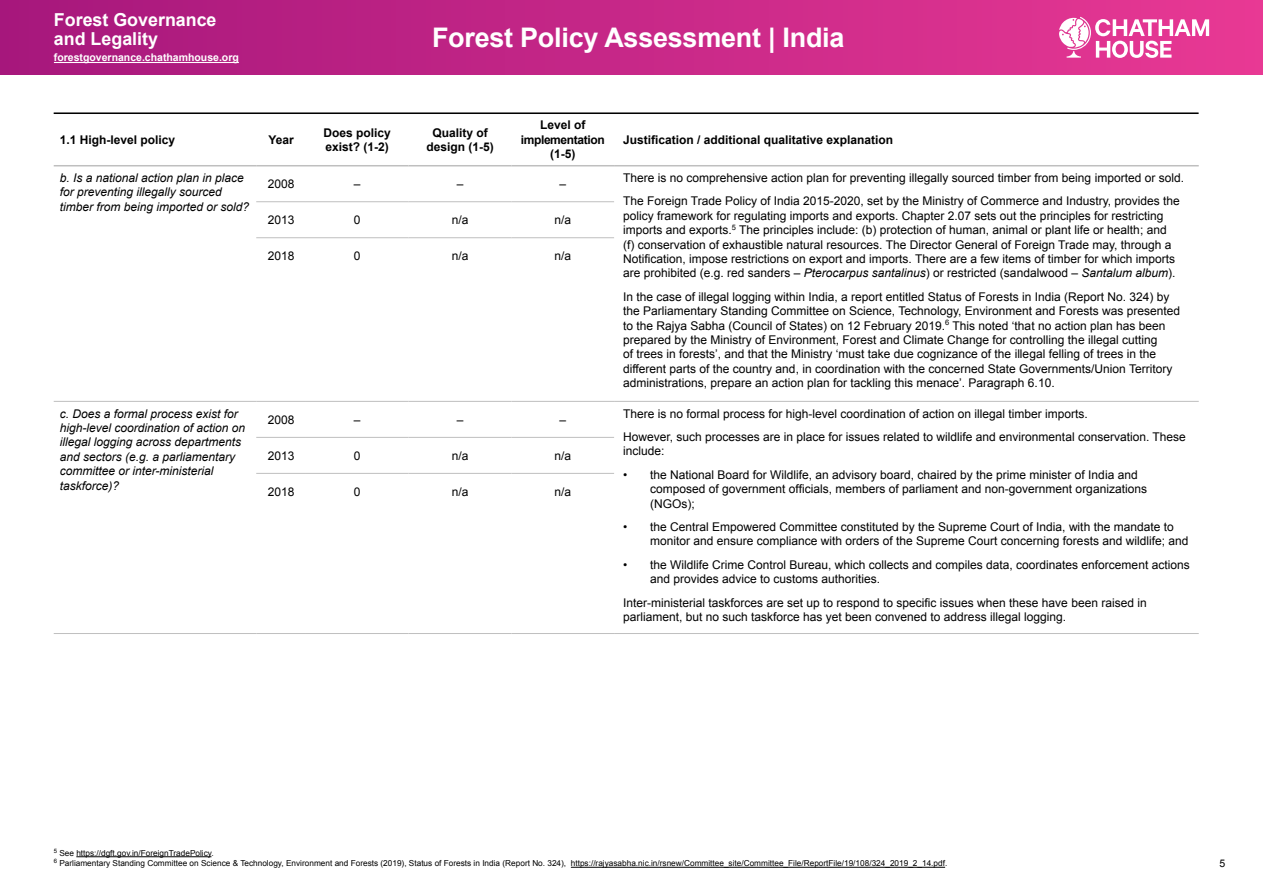
<style>
.page{position:relative;width:1263px;height:893px;background:#fff}
.page>*{position:absolute;margin:0;border:0;box-sizing:border-box;transform-origin:0 0}
.t1{font:700 27px "Arial";letter-spacing:-.01em;color:#fff}
.t2{font:700 17.85px/19.2px "Arial";color:#fff}
.t3{font:12px/14.4px "Arial";color:#000}
.t4{font:italic 12px/14.4px "Arial";color:#000}
.t5{font:700 12px/14.4px "Arial";color:#000}
.t6{font:700 12px/14.4px "Arial";letter-spacing:-.03em;color:#000;text-align:center}
.t7{font:700 10.5px "Arial";color:#fff}
.t8{font:10.5px "Arial";color:#000}
.t9{font:8.25px/10.5px "Arial";color:#000}
.s1{font-style:italic}
</style>
<div class="page">
<div style="left:0;top:0;width:1263px;height:75px;background:linear-gradient(to right,#a6177c,#e83994)"></div>
<hr style="left:54px;top:62px;width:185px;height:1px;background:#fff">
<svg style="left:1059px;top:17px;width:150px;height:41px"></svg>
<hr style="left:256px;top:201px;width:50px;height:1px;background:#bfbfbf">
<hr style="left:306px;top:201px;width:103px;height:1px;background:#bfbfbf">
<hr style="left:409px;top:201px;width:102px;height:1px;background:#bfbfbf">
<hr style="left:511px;top:201px;width:103px;height:1px;background:#bfbfbf">
<hr style="left:256px;top:237px;width:50px;height:1px;background:#bfbfbf">
<hr style="left:306px;top:237px;width:103px;height:1px;background:#bfbfbf">
<hr style="left:409px;top:237px;width:102px;height:1px;background:#bfbfbf">
<hr style="left:511px;top:237px;width:103px;height:1px;background:#bfbfbf">
<hr style="left:54px;top:401px;width:202px;height:1px;background:#bfbfbf">
<hr style="left:256px;top:401px;width:50px;height:1px;background:#bfbfbf">
<hr style="left:306px;top:401px;width:103px;height:1px;background:#bfbfbf">
<hr style="left:409px;top:401px;width:102px;height:1px;background:#bfbfbf">
<hr style="left:511px;top:401px;width:103px;height:1px;background:#bfbfbf">
<hr style="left:614px;top:401px;width:585px;height:1px;background:#bfbfbf">
<hr style="left:256px;top:437px;width:50px;height:1px;background:#bfbfbf">
<hr style="left:306px;top:437px;width:103px;height:1px;background:#bfbfbf">
<hr style="left:409px;top:437px;width:102px;height:1px;background:#bfbfbf">
<hr style="left:511px;top:437px;width:103px;height:1px;background:#bfbfbf">
<hr style="left:256px;top:473px;width:50px;height:1px;background:#bfbfbf">
<hr style="left:306px;top:473px;width:103px;height:1px;background:#bfbfbf">
<hr style="left:409px;top:473px;width:102px;height:1px;background:#bfbfbf">
<hr style="left:511px;top:473px;width:103px;height:1px;background:#bfbfbf">
<hr style="left:54px;top:165px;width:202px;height:1px;background:#bfbfbf">
<hr style="left:256px;top:165px;width:50px;height:1px;background:#bfbfbf">
<hr style="left:306px;top:165px;width:103px;height:1px;background:#bfbfbf">
<hr style="left:409px;top:165px;width:102px;height:1px;background:#bfbfbf">
<hr style="left:511px;top:165px;width:103px;height:1px;background:#bfbfbf">
<hr style="left:614px;top:165px;width:585px;height:1px;background:#bfbfbf">
<hr style="left:54px;top:633px;width:202px;height:1px;background:#bfbfbf">
<hr style="left:256px;top:633px;width:50px;height:1px;background:#bfbfbf">
<hr style="left:306px;top:633px;width:103px;height:1px;background:#bfbfbf">
<hr style="left:409px;top:633px;width:102px;height:1px;background:#bfbfbf">
<hr style="left:511px;top:633px;width:103px;height:1px;background:#bfbfbf">
<hr style="left:614px;top:633px;width:585px;height:1px;background:#bfbfbf">
<hr style="left:614px;top:113px;width:585px;height:1px;background:#bfbfbf">
<hr style="left:54px;top:113px;width:1144px;height:1px;background:#000">
<hr style="left:76px;top:856px;width:135px;height:1px;background:#000">
<hr style="left:571px;top:867px;width:374px;height:1px;background:#000">
<h2 class="t2" style="left:54px;top:10px;width:164px">Forest Governance and Legality</h2>
<p class="t7" style="left:54px;top:51px;width:186px">forestgovernance.chathamhouse.org</p>
<h1 class="t1" style="left:432px;top:20px;width:414px">Forest Policy Assessment | India</h1>
<p class="t5" style="left:60px;top:133px;width:117px">1.1 High-level policy</p>
<p class="t5" style="left:268px;top:133px;width:27px">Year</p>
<p class="t5" style="left:324px;top:126px;width:69px">Does policy exist? (1-2)</p>
<p class="t5" style="left:426px;top:126px;width:69px;text-align:center">Quality of design (1-5)</p>
<p class="t6" style="left:521px;top:118px;width:85px">Level of implementation (1-5)</p>
<p class="t5" style="left:623px;top:133px;width:272px">Justification / additional qualitative explanation</p>
<p class="t4" style="left:60px;top:171px;width:191px">b. Is a national action plan in place for preventing illegally sourced timber from being imported or sold?</p>
<p class="t3" style="left:268px;top:177px;width:28px">2008</p>
<p class="t3" style="left:354px;top:177px;width:8px">–</p>
<p class="t3" style="left:457px;top:177px;width:8px">–</p>
<p class="t3" style="left:559px;top:177px;width:8px">–</p>
<p class="t3" style="left:623px;top:166px;width:562px;line-height:23.4px">There is no comprehensive action plan for preventing illegally sourced timber from being imported or sold.<br>The Foreign Trade Policy of India 2015-2020, set by the Ministry of Commerce and Industry, provides the</p>
<p class="t3" style="left:623px;top:208px;width:554px">policy framework for regulating imports and exports. Chapter 2.07 sets out the principles for restricting imports and exports.<sup>5</sup> The principles include: (b) protection of human, animal or plant life or health; and (f) conservation of exhaustible natural resources. The Director General of Foreign Trade may, through a Notification, impose restrictions on export and imports. There are a few items of timber for which imports are prohibited (e.g. red sanders – <span class="s1">Pterocarpus santalinus</span>) or restricted (sandalwood – <span class="s1">Santalum album</span>).</p>
<p class="t3" style="left:623px;top:289px;width:559px">In the case of illegal logging within India, a report entitled Status of Forests in India (Report No. 324) by the Parliamentary Standing Committee on Science, Technology, Environment and Forests was presented to the Rajya Sabha (Council of States) on 12 February 2019.<sup>6</sup> This noted ‘that no action plan has been prepared by the Ministry of Environment, Forest and Climate Change for controlling the illegal cutting<br>of trees in forests’, and that the Ministry ‘must take due cognizance of the illegal felling of trees in the different parts of the country and, in coordination with the concerned State Governments/Union Territory administrations, prepare an action plan for tackling this menace’. Paragraph 6.10.</p>
<p class="t3" style="left:268px;top:213px;width:28px">2013</p>
<p class="t3" style="left:354px;top:213px;width:8px">0</p>
<p class="t3" style="left:452px;top:213px;width:18px">n/a</p>
<p class="t3" style="left:554px;top:213px;width:18px">n/a</p>
<p class="t3" style="left:268px;top:249px;width:28px">2018</p>
<p class="t3" style="left:354px;top:249px;width:8px">0</p>
<p class="t3" style="left:452px;top:249px;width:18px">n/a</p>
<p class="t3" style="left:554px;top:249px;width:18px">n/a</p>
<p class="t4" style="left:60px;top:406px;width:187px">c. Does a formal process exist for high-level coordination of action on illegal logging across departments and sectors (e.g. a parliamentary committee or inter-ministerial taskforce)?</p>
<p class="t3" style="left:268px;top:412px;width:28px">2008</p>
<p class="t3" style="left:354px;top:412px;width:8px">–</p>
<p class="t3" style="left:457px;top:412px;width:8px">–</p>
<p class="t3" style="left:559px;top:412px;width:8px">–</p>
<p class="t3" style="left:623px;top:402px;width:564px;line-height:23.4px">There is no formal process for high-level coordination of action on illegal timber imports.<br>However, such processes are in place for issues related to wildlife and environmental conservation. These</p>
<p class="t3" style="left:623px;top:444px;width:43px">include:</p>
<p class="t3" style="left:650px;top:467px;width:498px;text-indent:-27px">• the National Board for Wildlife, an advisory board, chaired by the prime minister of India and composed of government officials, members of parliament and non-government organizations (NGOs);</p>
<p class="t3" style="left:650px;top:520px;width:540px;text-indent:-27px">• the Central Empowered Committee constituted by the Supreme Court of India, with the mandate to monitor and ensure compliance with orders of the Supreme Court concerning forests and wildlife; and</p>
<p class="t3" style="left:650px;top:557px;width:541px;text-indent:-27px">• the Wildlife Crime Control Bureau, which collects and compiles data, coordinates enforcement actions and provides advice to customs authorities.</p>
<p class="t3" style="left:623px;top:595px;width:525px">Inter-ministerial taskforces are set up to respond to specific issues when these have been raised in parliament, but no such taskforce has yet been convened to address illegal logging.</p>
<p class="t3" style="left:268px;top:448px;width:28px">2013</p>
<p class="t3" style="left:354px;top:448px;width:8px">0</p>
<p class="t3" style="left:452px;top:448px;width:18px">n/a</p>
<p class="t3" style="left:554px;top:448px;width:18px">n/a</p>
<p class="t3" style="left:268px;top:484px;width:28px">2018</p>
<p class="t3" style="left:354px;top:484px;width:8px">0</p>
<p class="t3" style="left:452px;top:484px;width:18px">n/a</p>
<p class="t3" style="left:554px;top:484px;width:18px">n/a</p>
<p class="t9" style="left:54px;top:848px;width:895px"><sup>5</sup> See https://dgft.gov.in/ForeignTradePolicy.<br><sup>6</sup> Parliamentary Standing Committee on Science &amp; Technology, Environment and Forests (2019), Status of Forests in India (Report No. 324), https://rajyasabha.nic.in/rsnew/Committee_site/Committee_File/ReportFile/19/108/324_2019_2_14.pdf.</p>
<p class="t8" style="left:1219px;top:856px;width:7px">5</p>
</div>
